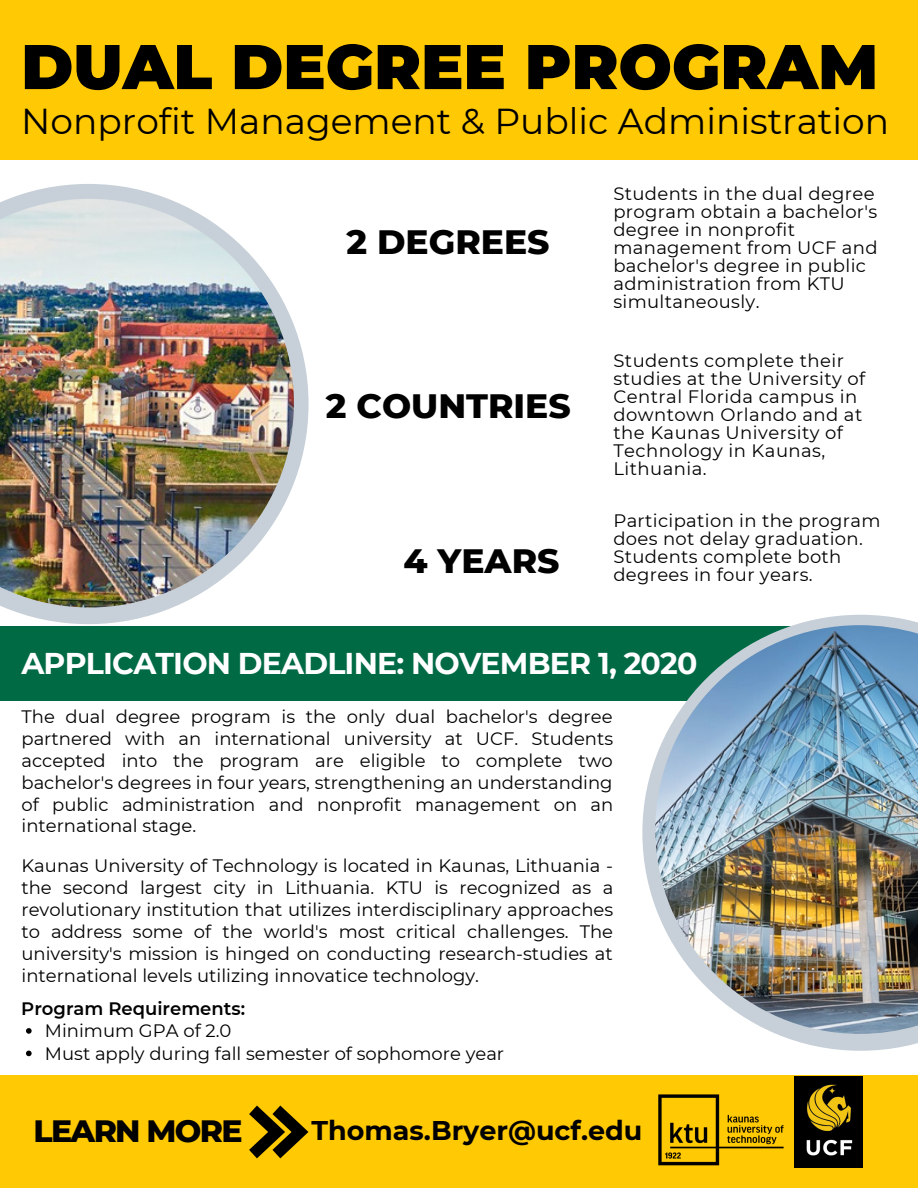
<style>
.page{position:relative;width:918px;height:1188px;background:#fff}
.page>*{position:absolute;margin:0;border:0;box-sizing:border-box;transform-origin:0 0}
.t1{font:900 63px "Montserrat";color:#000}
.t2{font:36px "Montserrat";color:#000}
.t3{font:800 34.5px "Montserrat";color:#000}
.t4{font:800 31.5px "Montserrat";letter-spacing:-.055em;color:#000}
.t5{font:700 30px "Montserrat";letter-spacing:-.025em;color:#fff}
.t6{font:700 27px "Montserrat";color:#000}
.t7{font:18px/18px "Montserrat";letter-spacing:.02em;color:#000}
.t8{font:18px/22.5px "Montserrat";color:#000}
.t9{font:600 18px "Montserrat";color:#000}
</style>
<div class="page">
<div style="left:0;top:0;width:918px;height:160px;background:#ffc904"></div>
<div style="left:0;top:1076px;width:918px;height:112px;background:#ffc904"></div>
<svg style="left:4px;top:184px;width:305px;height:440px"></svg>
<img style="left:0;top:199px;width:294px;height:408px">
<div style="left:0;top:626px;width:918px;height:75px;background:#006a44"></div>
<svg style="left:642px;top:615px;width:276px;height:436px"></svg>
<img style="left:655px;top:625px;width:263px;height:409px">
<svg style="left:249px;top:1106px;width:59px;height:52px"></svg>
<img style="left:794px;top:1076px;width:69px;height:91px">
<img style="left:658px;top:1094px;width:126px;height:72px">
<svg style="left:26px;top:1028px;width:6px;height:6px"></svg>
<svg style="left:26px;top:1051px;width:6px;height:5px"></svg>
<h1 class="t1" style="left:21px;top:28px;width:858px">DUAL DEGREE PROGRAM</h1>
<h2 class="t2" style="left:21px;top:99px;width:869px">Nonprofit Management &amp; Public Administration</h2>
<h3 class="t3" style="left:346px;top:220px;width:205px">2 DEGREES</h3>
<h3 class="t3" style="left:326px;top:384px;width:246px">2 COUNTRIES</h3>
<h3 class="t3" style="left:403px;top:540px;width:158px">4 YEARS</h3>
<p class="t7" style="left:613px;top:185px;width:266px">Students in the dual degree program obtain a bachelor's degree in nonprofit management from UCF and bachelor's degree in public administration from KTU simultaneously.</p>
<p class="t7" style="left:613px;top:352px;width:253px">Students complete their studies at the University of<br>Central Florida campus in downtown Orlando and at the Kaunas University of<br>Technology in Kaunas,<br>Lithuania.</p>
<p class="t7" style="left:613px;top:512px;width:269px">Participation in the program does not delay graduation.<br>Students complete both degrees in four years.</p>
<h3 class="t5" style="left:21px;top:645px;width:677px">APPLICATION DEADLINE: NOVEMBER 1, 2020</h3>
<p class="t7" style="left:21px;top:706px;width:593px;line-height:21.9px;text-align:justify">The dual degree program is the only dual bachelor's degree partnered with an international university at UCF. Students accepted into the program are eligible to complete two bachelor's degrees in four years, strengthening an understanding of public administration and nonprofit management on an international stage.</p>
<p class="t7" style="left:21px;top:855px;width:593px;line-height:21.9px;text-align:justify">Kaunas University of Technology is located in Kaunas, Lithuania - the second largest city in Lithuania. KTU is recognized as a revolutionary institution that utilizes interdisciplinary approaches to address some of the world's most critical challenges. The university's mission is hinged on conducting research-studies at international levels utilizing innovatice technology.</p>
<p class="t9" style="left:21px;top:997px;width:225px">Program Requirements:</p>
<p class="t8" style="left:45px;top:1019px;width:461px">Minimum GPA of 2.0<br>Must apply during fall semester of sophomore year</p>
<h3 class="t4" style="left:34px;top:1112px;width:210px">LEARN MORE</h3>
<h3 class="t6" style="left:312px;top:1113px;width:332px">Thomas.Bryer@ucf.edu</h3>
</div>
